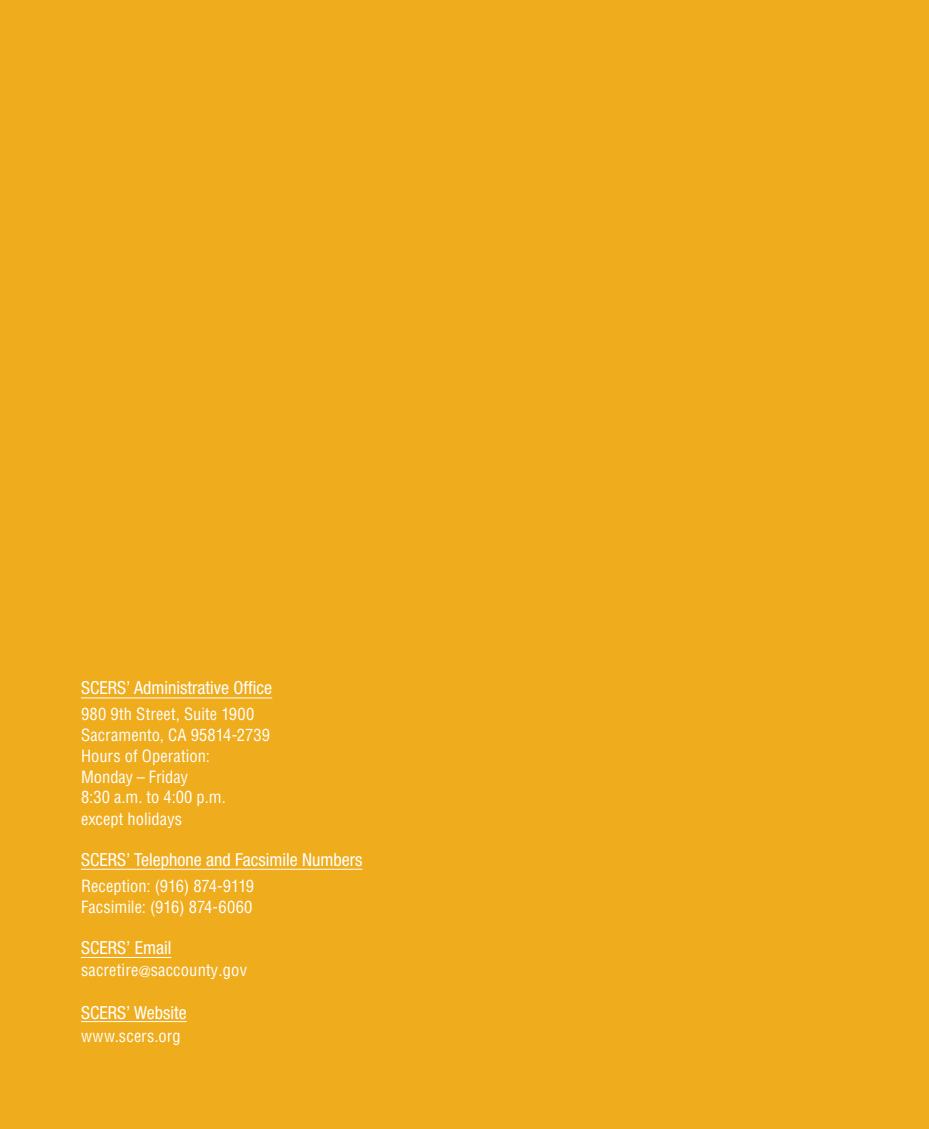
<style>
.page{position:relative;width:929px;height:1129px;background:#efac1c}
.page>*{position:absolute;margin:0;border:0;box-sizing:border-box;transform-origin:0 0}
.Front_Cover_-_Underl{font:condensed 18px "Helvetica Neue LT Std";color:#fff}
.Body{font:condensed 18px "Helvetica Neue LT Std";color:#fff}
.Front_Cover_-_Underl-2{font:condensed 16.5px/20.7px "Helvetica LT Std";letter-spacing:.005em;color:#fff}
.Body-2{font:condensed 16.5px/21px "Helvetica LT Std";letter-spacing:.01em;color:#fff}
.s1{font-size:15px}
</style>
<div class="page">
<hr style="left:81px;top:697px;width:191px;height:1px;background:#fff">
<hr style="left:81px;top:869px;width:281px;height:1px;background:#fff">
<hr style="left:81px;top:957px;width:90px;height:1px;background:#fff">
<hr style="left:81px;top:1021px;width:106px;height:1px;background:#fff">
<p class="Front_Cover_-_Underl" style="left:81px;top:677px;width:193px">SCERS’ Administrative Office</p>
<p class="Front_Cover_-_Underl-2" style="left:81px;top:703px;width:191px">980 9th Street, Suite 1900<br>Sacramento, CA 95814-2739<br>Hours of Operation:<br>Monday – Friday<br>8:30 a.m. to 4:00 p.m.</p>
<p class="Front_Cover_-_Underl-2" style="left:81px;top:808px;width:103px">except holidays</p>
<p class="Front_Cover_-_Underl" style="left:81px;top:849px;width:283px">SCERS’ Telephone and Facsimile Numbers</p>
<p class="Body-2" style="left:81px;top:876px;width:175px">Reception: (916) 874-9119<br>Facsimile: (916) 874-6060</p>
<p class="Body" style="left:81px;top:938px;width:92px">SCERS’ Email</p>
<p class="Body-2" style="left:81px;top:959px;width:167px">sacretire<span class="s1">@</span>saccounty.gov</p>
<p class="Body" style="left:81px;top:1002px;width:107px">SCERS’ Website</p>
<p class="Body-2" style="left:81px;top:1025px;width:101px">www.scers.org</p>
</div>
